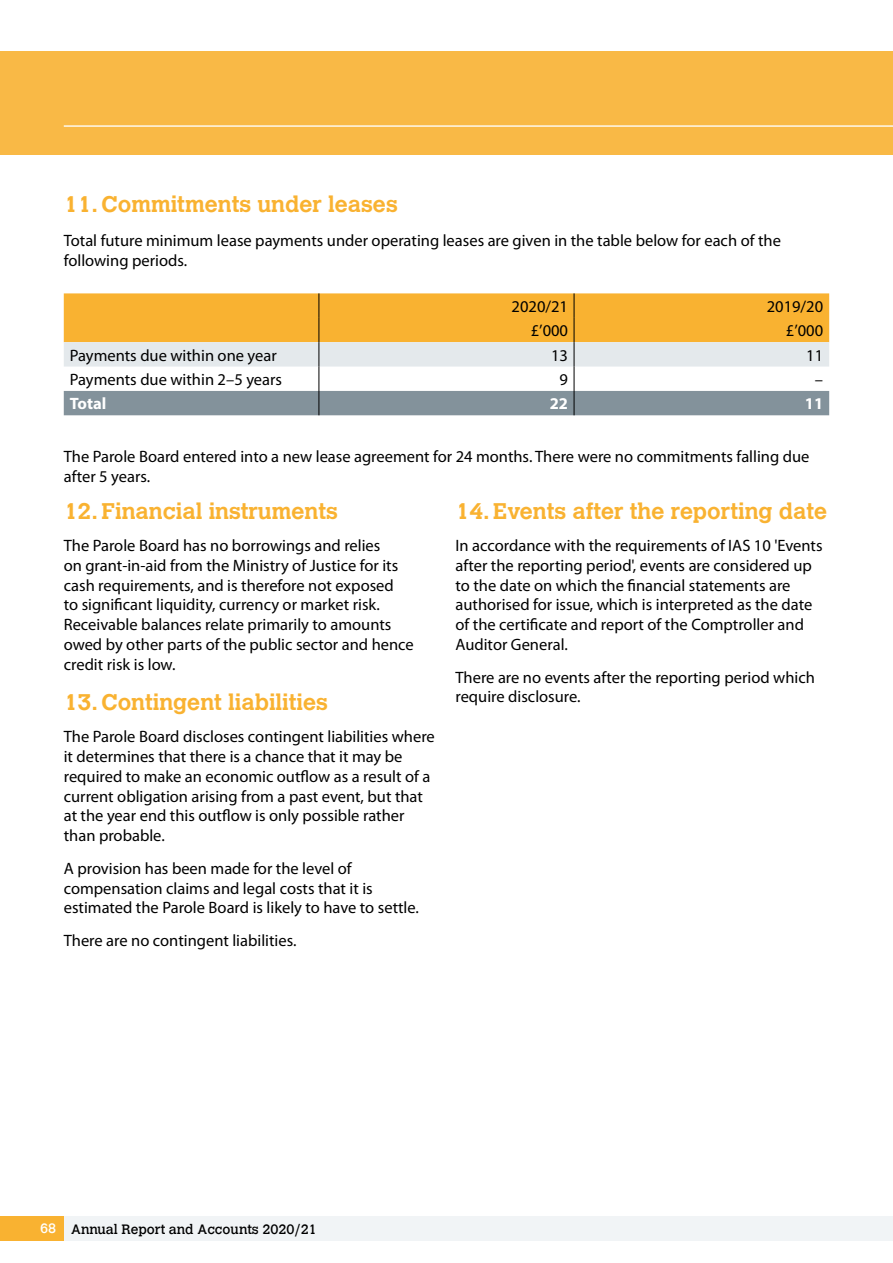
<style>
.page{position:relative;width:893px;height:1263px;background:#fff}
.page>*{position:absolute;margin:0;border:0;box-sizing:border-box;transform-origin:0 0}
.Subheading{font:700 22.5px "Calvert";color:#f9b231}
.body_copy{font:700 22.5px "Calvert";color:#f9b231}
.body_copy-2{font:16.5px/19.8px "Myriad Pro";color:#000}
.body_copy-3{font:700 16.5px "Myriad Pro";color:#fff}
.folios{font:13.5px "Calvert";color:#000}
.t1{font:13.5px "Calvert";color:#fff}
</style>
<div class="page">
<div style="left:0;top:51px;width:893px;height:103px;background:#f9b946"></div>
<hr style="left:64px;top:125px;width:829px;height:2px;background:#fff">
<svg style="left:64px;top:293px;width:765px;height:122px"></svg>
<div style="left:0;top:1216px;width:893px;height:25px;background:#f1f4f6"></div>
<div style="left:0;top:1216px;width:64px;height:25px;background:#f9b231"></div>
<p class="Subheading" style="left:64px;top:190px;width:335px">11. Commitments under leases</p>
<p class="body_copy-2" style="left:64px;top:231px;width:719px">Total future minimum lease payments under operating leases are given in the table below for each of the following periods.</p>
<p class="body_copy-2" style="left:512px;top:296px;width:58px">2020/21</p>
<p class="body_copy-2" style="left:767px;top:296px;width:58px">2019/20</p>
<p class="body_copy-2" style="left:531px;top:320px;width:39px">£’000</p>
<p class="body_copy-2" style="left:786px;top:320px;width:39px">£’000</p>
<p class="body_copy-2" style="left:70px;top:345px;width:209px">Payments due within one year</p>
<p class="body_copy-2" style="left:551px;top:345px;width:18px">13</p>
<p class="body_copy-2" style="left:806px;top:345px;width:18px">11</p>
<p class="body_copy-2" style="left:70px;top:369px;width:214px">Payments due within 2–5 years</p>
<p class="body_copy-2" style="left:560px;top:369px;width:10px">9</p>
<p class="body_copy-2" style="left:815px;top:369px;width:10px">–</p>
<p class="body_copy-3" style="left:70px;top:393px;width:38px">Total</p>
<p class="body_copy-3" style="left:550px;top:393px;width:20px">22</p>
<p class="body_copy-3" style="left:805px;top:393px;width:20px">11</p>
<p class="body_copy-2" style="left:64px;top:447px;width:747px">The Parole Board entered into a new lease agreement for 24 months. There were no commitments falling due after 5 years.</p>
<p class="Subheading" style="left:64px;top:496px;width:276px">12. Financial instruments</p>
<p class="body_copy-2" style="left:64px;top:535px;width:352px">The Parole Board has no borrowings and relies<br>on grant-in-aid from the Ministry of Justice for its cash requirements, and is therefore not exposed<br>to significant liquidity, currency or market risk.<br>Receivable balances relate primarily to amounts owed by other parts of the public sector and hence credit risk is low.</p>
<p class="Subheading" style="left:64px;top:687px;width:266px">13. Contingent liabilities</p>
<p class="body_copy-2" style="left:64px;top:726px;width:373px">The Parole Board discloses contingent liabilities where it determines that there is a chance that it may be required to make an economic outflow as a result of a current obligation arising from a past event, but that at the year end this outflow is only possible rather than probable.</p>
<p class="body_copy-2" style="left:64px;top:858px;width:357px">A provision has been made for the level of compensation claims and legal costs that it is estimated the Parole Board is likely to have to settle.</p>
<p class="body_copy-2" style="left:64px;top:930px;width:234px">There are no contingent liabilities.</p>
<p class="body_copy" style="left:455px;top:496px;width:373px">14. Events after the reporting date</p>
<p class="body_copy-2" style="left:455px;top:535px;width:369px">In accordance with the requirements of IAS 10 'Events after the reporting period', events are considered up to the date on which the financial statements are authorised for issue, which is interpreted as the date of the certificate and report of the Comptroller and Auditor General.</p>
<p class="body_copy-2" style="left:455px;top:667px;width:361px">There are no events after the reporting period which require disclosure.</p>
<p class="t1" style="left:40px;top:1220px;width:18px">68</p>
<p class="folios" style="left:71px;top:1221px;width:247px">Annual Report and Accounts 2020/21</p>
</div>
